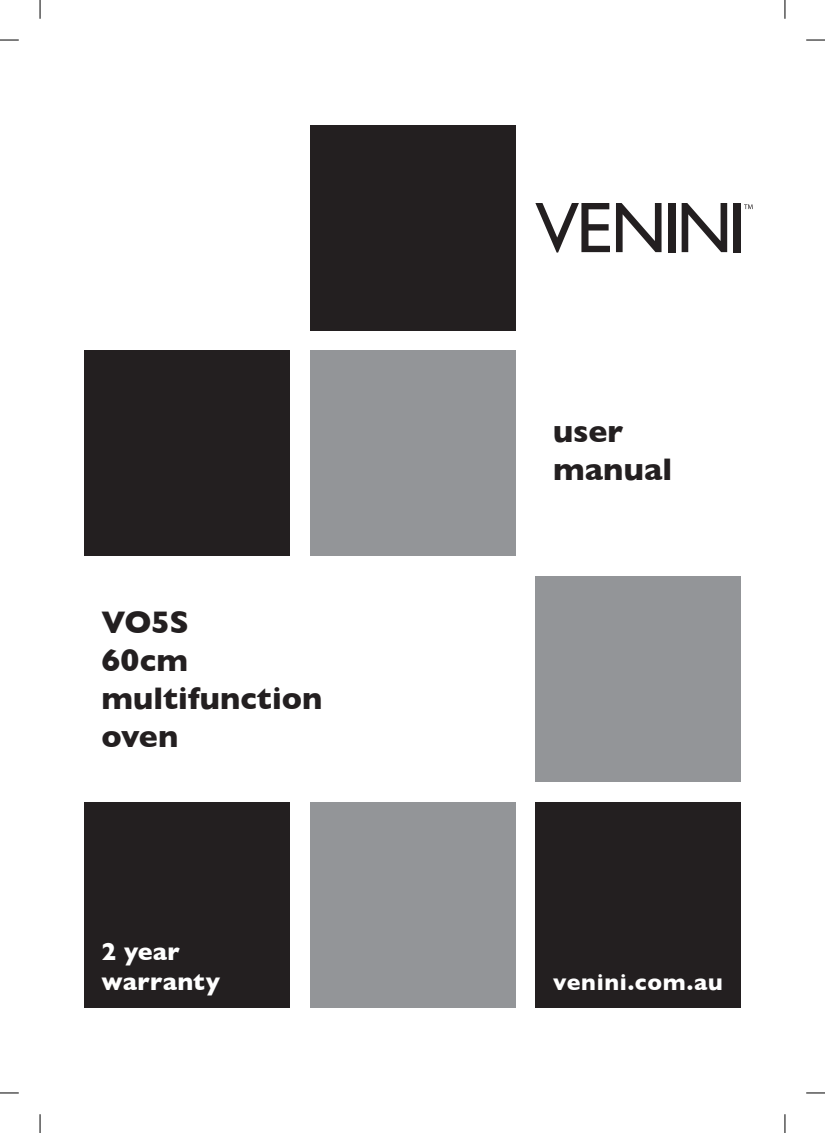
<style>
.page{position:relative;width:825px;height:1133px;background:#fff}
.page>*{position:absolute;margin:0;border:0;box-sizing:border-box;transform-origin:0 0}
.t1{font:700 31.88px/38.1px "Gill Sans";letter-spacing:.005em;color:#231f20}
.t2{font:700 24.88px/29.9px "Gill Sans";letter-spacing:.01em;color:#fff}
.t3{font:700 23px "Gill Sans";letter-spacing:.03em;color:#fff}
</style>
<div class="page">
<svg style="left:535px;top:203px;width:74px;height:49px"></svg>
<svg style="left:616px;top:203px;width:45px;height:49px"></svg>
<div style="left:667px;top:203px;width:7px;height:49px;background:#231f20"></div>
<svg style="left:681px;top:203px;width:45px;height:49px"></svg>
<div style="left:733px;top:203px;width:7px;height:49px;background:#231f20"></div>
<svg style="left:744px;top:204px;width:8px;height:5px"></svg>
<div style="left:84px;top:351px;width:205px;height:205px;background:#231f20"></div>
<div style="left:84px;top:801px;width:205px;height:206px;background:#231f20"></div>
<div style="left:535px;top:801px;width:205px;height:206px;background:#231f20"></div>
<div style="left:535px;top:576px;width:205px;height:205px;background:#939598"></div>
<div style="left:309px;top:801px;width:206px;height:206px;background:#939598"></div>
<div style="left:309px;top:351px;width:206px;height:205px;background:#939598"></div>
<div style="left:309px;top:125px;width:206px;height:205px;background:#231f20"></div>
<svg style="left:0;top:39px;width:19px;height:2px"></svg>
<svg style="left:806px;top:39px;width:18px;height:2px"></svg>
<svg style="left:0;top:1092px;width:19px;height:1px"></svg>
<svg style="left:806px;top:1092px;width:18px;height:1px"></svg>
<svg style="left:39px;top:0;width:2px;height:19px"></svg>
<svg style="left:39px;top:1114px;width:2px;height:18px"></svg>
<svg style="left:784px;top:0;width:1px;height:19px"></svg>
<svg style="left:784px;top:1114px;width:1px;height:18px"></svg>
<p class="t1" style="left:102px;top:605px;width:222px">VO5S<br>60cm multifunction oven</p>
<p class="t2" style="left:102px;top:938px;width:120px">2 year warranty</p>
<p class="t1" style="left:552px;top:414px;width:121px">user manual</p>
<p class="t3" style="left:552px;top:972px;width:171px">venini.com.au</p>
</div>
